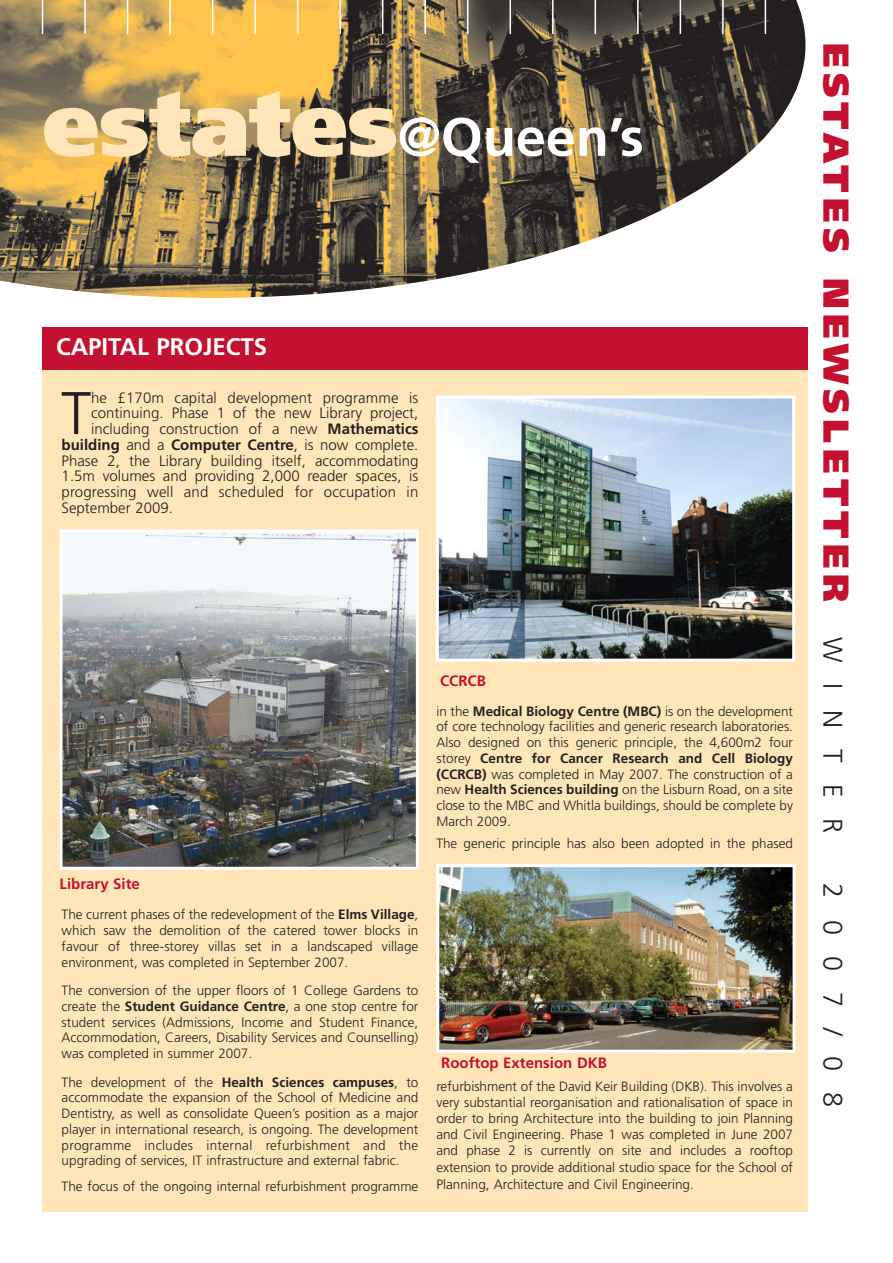
<style>
.page{position:relative;width:893px;height:1263px;background:#fff}
.page>*{position:absolute;margin:0;border:0;box-sizing:border-box;transform-origin:0 0}
.t1{font:300 60.15px "Frutiger";color:#231f20}
.t2{font:700 54px "Frutiger";color:#fff}
.t3{font:900 36px "Frutiger";letter-spacing:.15em;color:#c41130}
.t4{font:300 27px "Frutiger";letter-spacing:.78em;color:#231f20}
.t5{font:700 24px "Frutiger";color:#fff}
.t6{font:300 15px "Frutiger";color:#231f20}
.t7{font:700 15px "Frutiger";color:#231f20}
.t8{font:700 15px "Frutiger";color:#c41130}
.t9{font:300 13.5px/15.8px "Frutiger";color:#231f20;text-align:justify}
.s1{font-weight:900;font-size:90px;color:#ffe6b9}
.s2{font-weight:700}
.s3{font-weight:300}
.s4{font-size:15px}
.s5{font-weight:300;font-size:27px;color:#231f20}
</style>
<div class="page">
<div style="left:43px;top:327px;width:765px;height:885px;background:#ffe6b9"></div>
<img style="left:0;top:0;width:805px;height:298px">
<hr style="left:42px;top:0;width:1px;height:34px;background:#fff">
<hr style="left:84px;top:0;width:2px;height:34px;background:#fff">
<hr style="left:127px;top:0;width:1px;height:34px;background:#fff">
<hr style="left:169px;top:0;width:2px;height:34px;background:#fff">
<hr style="left:212px;top:0;width:1px;height:34px;background:#fff">
<hr style="left:254px;top:0;width:2px;height:34px;background:#fff">
<hr style="left:297px;top:0;width:1px;height:34px;background:#fff">
<hr style="left:339px;top:0;width:2px;height:34px;background:#fff">
<hr style="left:382px;top:0;width:1px;height:34px;background:#fff">
<hr style="left:424px;top:0;width:2px;height:34px;background:#fff">
<hr style="left:467px;top:0;width:1px;height:34px;background:#fff">
<hr style="left:509px;top:0;width:2px;height:34px;background:#fff">
<hr style="left:552px;top:0;width:2px;height:34px;background:#fff">
<hr style="left:595px;top:0;width:1px;height:34px;background:#fff">
<hr style="left:637px;top:0;width:2px;height:34px;background:#fff">
<hr style="left:680px;top:0;width:1px;height:34px;background:#fff">
<hr style="left:722px;top:0;width:2px;height:34px;background:#fff">
<hr style="left:765px;top:0;width:1px;height:34px;background:#fff">
<div style="left:43px;top:327px;width:765px;height:43px;background:#c41130"></div>
<img style="left:64px;top:533px;width:351px;height:333px">
<div style="left:60px;top:529px;width:359px;height:341px;border:3px solid #fff"></div>
<img style="left:440px;top:399px;width:351px;height:259px">
<div style="left:436px;top:395px;width:359px;height:267px;border:3px solid #fff"></div>
<img style="left:440px;top:868px;width:351px;height:181px">
<div style="left:436px;top:864px;width:359px;height:189px;border:3px solid #fff"></div>
<h2 class="t2" style="left:43px;top:115px;width:603px"><span class="s1">estates</span>@Queen’s</h2>
<h3 class="t5" style="left:56px;top:337px;width:212px">CAPITAL PROJECTS</h3>
<h1 class="t1" style="left:61px;top:389px;width:32px">T</h1>
<p class="t6" style="left:91px;top:391px;width:329px">he £170m capital development programme is</p>
<p class="t6" style="left:91px;top:407px;width:329px">continuing. Phase 1 of the new Library project,</p>
<p class="t6" style="left:91px;top:423px;width:329px">including construction of a new <span class="s2">Mathematics</span></p>
<p class="t7" style="left:62px;top:439px;width:358px">building <span class="s3">and a</span> Computer Centre<span class="s3">, is now complete.</span></p>
<p class="t6" style="left:62px;top:454px;width:358px">Phase 2, the Library building itself, accommodating</p>
<p class="t6" style="left:62px;top:470px;width:358px">1.5m volumes and providing 2,000 reader spaces, is</p>
<p class="t6" style="left:62px;top:486px;width:358px">progressing well and scheduled for occupation in</p>
<p class="t6" style="left:62px;top:502px;width:113px">September 2009.</p>
<p class="t8" style="left:60px;top:877px;width:82px">Library Site</p>
<p class="t9" style="left:62px;top:908px;width:358px">The current phases of the redevelopment of the <span class="s2">Elms Village</span>, which saw the demolition of the catered tower blocks in favour of three-storey villas set in a landscaped village environment, was completed in September 2007.</p>
<p class="t9" style="left:62px;top:984px;width:358px">The conversion of the upper floors of 1 College Gardens to create the <span class="s2">Student Guidance Centre</span>, a one stop centre for student services (Admissions, Income and Student Finance, Accommodation, Careers, Disability Services and Counselling) was completed in summer 2007.</p>
<p class="t9" style="left:62px;top:1075px;width:358px">The development of the <span class="s2">Health Sciences campuses</span>, to accommodate the expansion of the School of Medicine and Dentistry, as well as consolidate Queen’s position as a major player in international research, is ongoing. The development programme includes internal refurbishment and the upgrading of services, IT infrastructure and external fabric.</p>
<p class="t9" style="left:62px;top:1179px;width:358px">The focus of the ongoing internal refurbishment programme</p>
<p class="t8" style="left:440px;top:675px;width:47px">CCRCB</p>
<p class="t9" style="left:436px;top:704px;width:358px">in the <span class="s2">Medical Biology Centre (MBC)</span> is on the development of core technology facilities and generic research laboratories.<br>Also designed on this generic principle, the 4,600m2 four storey <span class="s2">Centre for Cancer Research and Cell Biology (CCRCB)</span> was completed in May 2007. The construction of a new <span class="s2">Health Sciences building</span> on the Lisburn Road, on a site close to the MBC and Whitla buildings, should be complete by March 2009<span class="s4">.</span></p>
<p class="t9" style="left:436px;top:836px;width:358px">The generic principle has also been adopted in the phased</p>
<p class="t8" style="left:441px;top:1057px;width:167px">Rooftop Extension DKB</p>
<p class="t9" style="left:436px;top:1079px;width:358px;line-height:16.4px">refurbishment of the David Keir Building (DKB). This involves a very substantial reorganisation and rationalisation of space in order to bring Architecture into the building to join Planning and Civil Engineering. Phase 1 was completed in June 2007 and phase 2 is currently on site and includes a rooftop extension to provide additional studio space for the School of Planning, Architecture and Civil Engineering.</p>
<h3 class="t3" style="left:850px;top:43px;width:792px;rotate:90deg">ESTATES NEWSLETTER <span class="s5">W I N T E R</span></h3>
<h3 class="t4" style="left:844px;top:883px;width:225px;rotate:90deg">2007/08</h3>
</div>
